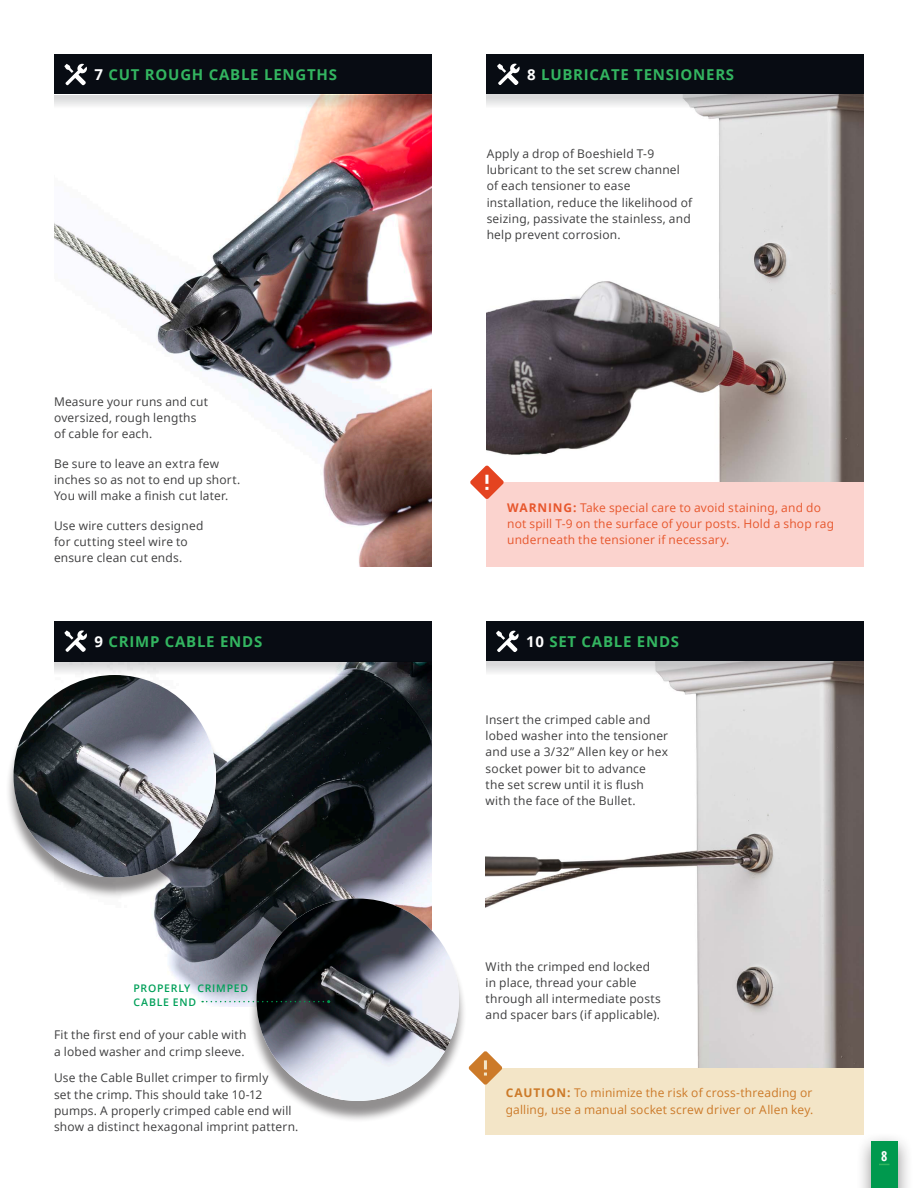
<style>
.page{position:relative;width:918px;height:1188px;background:#fff}
.page>*{position:absolute;margin:0;border:0;box-sizing:border-box;transform-origin:0 0}
.step_title{font:700 15px "Open Sans";letter-spacing:.05em;color:#33b560}
.t1{font:700 condensed 13.5px "Open Sans";color:#fff}
.copy_sm{font:12px/16.2px "Open Sans";letter-spacing:.015em;color:#3e3e3f}
.warning{font:12px/16.2px "Open Sans";letter-spacing:.015em;color:#cc7a29}
.warning-2{font:12px/16.2px "Open Sans";letter-spacing:.015em;color:#e7572d}
.copy_sm-2{font:600 10.5px/14.2px "Open Sans";letter-spacing:.07em;color:#00a059}
.s1{color:#fff}
.s2{font-weight:700}
</style>
<div class="page">
<img style="left:83px;top:675px;width:349px;height:331px">
<div style="left:54px;top:54px;width:378px;height:41px;background:#080c13"></div>
<svg style="left:64px;top:64px;width:23px;height:21px"></svg>
<img style="left:54px;top:108px;width:378px;height:459px">
<svg style="left:54px;top:95px;width:378px;height:13px"></svg>
<div style="left:486px;top:621px;width:378px;height:41px;background:#080c13"></div>
<svg style="left:496px;top:631px;width:23px;height:21px"></svg>
<div style="left:487px;top:54px;width:377px;height:41px;background:#080c13"></div>
<svg style="left:497px;top:64px;width:23px;height:21px"></svg>
<div style="left:54px;top:621px;width:378px;height:41px;background:#080c13"></div>
<svg style="left:64px;top:630px;width:23px;height:22px"></svg>
<img style="left:486px;top:95px;width:377px;height:406px">
<img style="left:486px;top:675px;width:378px;height:393px">
<div style="left:5px;top:680px;width:219px;height:219px;background:#231f20;opacity:.5"></div>
<img style="left:14px;top:675px;width:202px;height:203px;border-radius:101px">
<div style="left:248px;top:904px;width:219px;height:218px;background:#231f20;opacity:.5"></div>
<img style="left:256px;top:898px;width:203px;height:203px;border-radius:101px">
<svg style="left:486px;top:662px;width:378px;height:13px;background:#c9c7c7"></svg>
<svg style="left:487px;top:95px;width:376px;height:13px"></svg>
<svg style="left:54px;top:662px;width:378px;height:13px"></svg>
<div style="left:487px;top:482px;width:377px;height:85px;background:#fbd3ce"></div>
<svg style="left:470px;top:466px;width:34px;height:33px"></svg>
<div style="left:485px;top:1068px;width:379px;height:67px;background:#f3e5c7"></div>
<svg style="left:469px;top:1051px;width:58px;height:34px"></svg>
<svg style="left:202px;top:1000px;width:128px;height:3px"></svg>
<div style="left:855px;top:1132px;width:58px;height:56px;background:#231f20;opacity:.5"></div>
<div style="left:871px;top:1141px;width:27px;height:47px;background:#00994e"></div>
<p class="step_title" style="left:94px;top:64px;width:244px"><span class="s1">7</span> CUT ROUGH CABLE LENGTHS</p>
<p class="copy_sm" style="left:54px;top:393px;width:156px">Measure your runs and cut oversized, rough lengths of cable for each.</p>
<p class="copy_sm" style="left:54px;top:455px;width:188px">Be sure to leave an extra few inches so as not to end up short.<br>You will make a finish cut later.</p>
<p class="copy_sm" style="left:54px;top:517px;width:151px">Use wire cutters designed for cutting steel wire to ensure clean cut ends.</p>
<p class="step_title" style="left:94px;top:631px;width:169px"><span class="s1">9</span> CRIMP CABLE ENDS</p>
<p class="copy_sm-2" style="left:134px;top:980px;width:116px">PROPERLY CRIMPED<br>CABLE END</p>
<p class="copy_sm" style="left:54px;top:1027px;width:194px">Fit the first end of your cable with a lobed washer and crimp sleeve.</p>
<p class="copy_sm" style="left:54px;top:1070px;width:246px">Use the Cable Bullet crimper to firmly<br>set the crimp. This should take 10-12 pumps. A properly crimped cable end will show a distinct hexagonal imprint pattern.</p>
<p class="step_title" style="left:527px;top:64px;width:209px"><span class="s1">8</span> LUBRICATE TENSIONERS</p>
<p class="copy_sm" style="left:487px;top:145px;width:207px">Apply a drop of Boeshield T-9 lubricant to the set screw channel of each tensioner to ease installation, reduce the likelihood of seizing, passivate the stainless, and help prevent corrosion.</p>
<p class="warning-2" style="left:507px;top:499px;width:328px"><span class="s2">WARNING:</span> Take special care to avoid staining, and do not spill T-9 on the surface of your posts. Hold a shop rag underneath the tensioner if necessary.</p>
<p class="step_title" style="left:526px;top:631px;width:154px"><span class="s1">10</span> SET CABLE ENDS</p>
<p class="copy_sm" style="left:486px;top:711px;width:184px">Insert the crimped cable and lobed washer into the tensioner and use a 3/32” Allen key or hex socket power bit to advance<br>the set screw until it is flush with the face of the Bullet.</p>
<p class="copy_sm" style="left:486px;top:958px;width:177px">With the crimped end locked in place, thread your cable through all intermediate posts and spacer bars (if applicable).</p>
<p class="warning" style="left:506px;top:1085px;width:309px"><span class="s2">CAUTION:</span> To minimize the risk of cross-threading or galling, use a manual socket screw driver or Allen key.</p>
<p class="warning" style="left:506px;top:1085px;width:325px;text-indent:27px"><span class="s2">CAUTION:</span> To minimize the risk of cross-threading or galling, use a manual socket screw drive or Allen key.</p>
<p class="t1" style="left:881px;top:1147px;width:8px">8</p>
</div>
